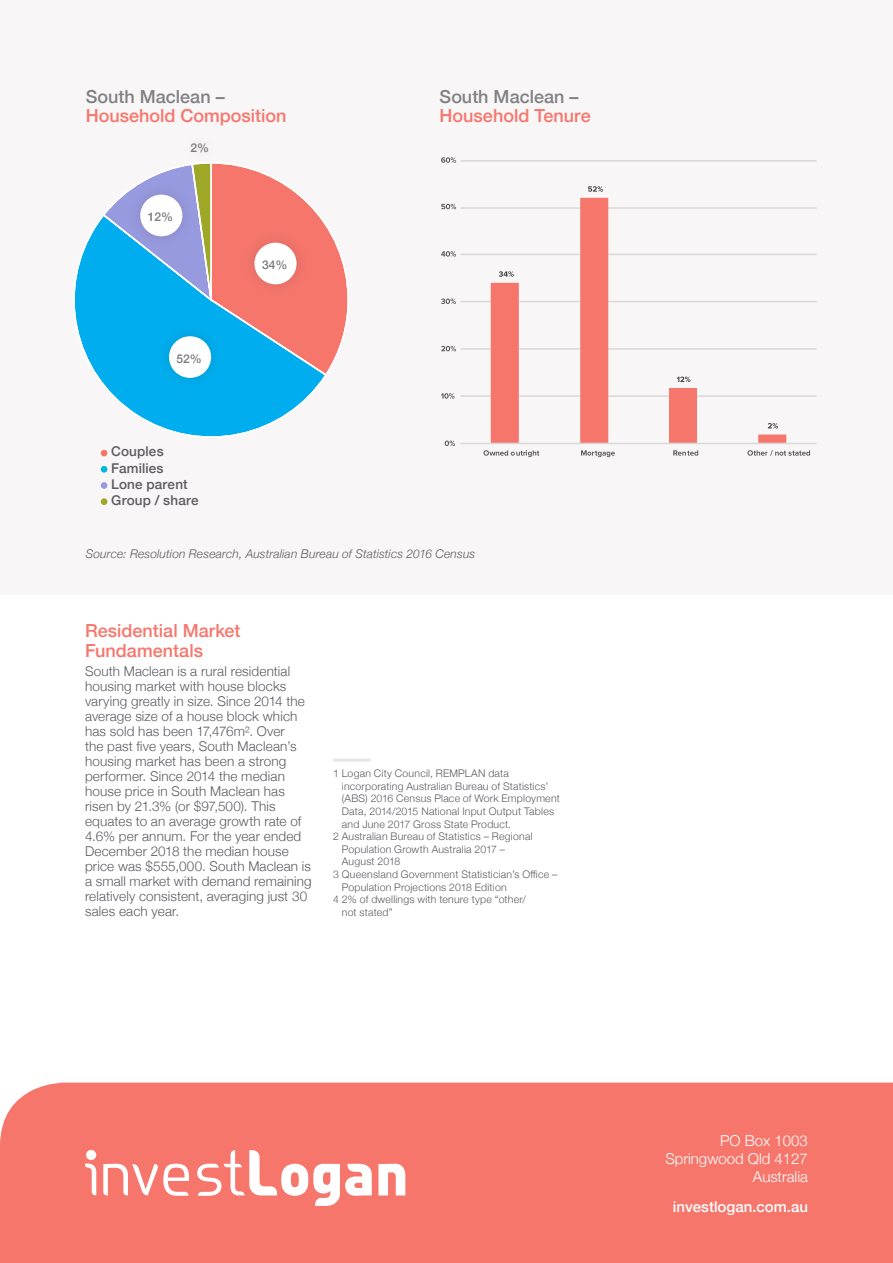
<style>
.page{position:relative;width:893px;height:1263px;background:#fff}
.page>*{position:absolute;margin:0;border:0;box-sizing:border-box;transform-origin:0 0}
.t1{font:500 18px/19.5px "Helvetica Neue";color:#f6766c}
.t2{font:500 18px "Helvetica Neue";color:#818185}
.t3{font:300 15px/18px "Helvetica Neue";color:#fff;text-align:right}
.t4{font:500 15px "Helvetica Neue";color:#fff}
.t5{font:300 13.5px/15px "Helvetica Neue";letter-spacing:.01em;color:#5b5c61}
.t6{font:500 13.5px/16.2px "Helvetica Neue";letter-spacing:.01em;color:#5b5c61}
.t7{font:italic 300 12px "Helvetica Neue";letter-spacing:.015em;color:#5b5c61}
.t8{font:500 12px "Helvetica Neue";color:#79797e}
.t9{font:300 10.5px "Helvetica Neue";letter-spacing:.02em;color:#5b5c61}
</style>
<div class="page">
<div style="left:0;top:0;width:893px;height:594px;background:#f8f6f6"></div>
<div style="left:0;top:1082px;width:893px;height:181px;background:#f6766c"></div>
<svg style="left:103px;top:1164px;width:86px;height:32px"></svg>
<svg style="left:197px;top:1150px;width:175px;height:56px"></svg>
<svg style="left:378px;top:1164px;width:27px;height:31px"></svg>
<svg style="left:85px;top:1163px;width:11px;height:32px"></svg>
<div style="left:86px;top:1150px;width:10px;height:10px;background:#fff;border-radius:50%"></div>
<hr style="left:333px;top:758px;width:38px;height:3px;background:#e6e7e9">
<div style="left:101px;top:466px;width:6px;height:7px;background:#00b7e0;border-radius:50%"></div>
<div style="left:101px;top:482px;width:6px;height:7px;background:#989adf;border-radius:50%"></div>
<div style="left:101px;top:498px;width:6px;height:7px;background:#9fa727;border-radius:50%"></div>
<svg style="left:75px;top:220px;width:249px;height:236px"></svg>
<svg style="left:101px;top:164px;width:247px;height:213px"></svg>
<div style="left:155px;top:322px;width:70px;height:70px;background:#00adee"></div>
<div style="left:169px;top:336px;width:42px;height:42px;background:#fff;border-radius:50%"></div>
<div style="left:240px;top:229px;width:71px;height:69px;background:#f5756b"></div>
<div style="left:254px;top:243px;width:43px;height:41px;background:#fff;border-radius:50%"></div>
<div style="left:126px;top:181px;width:70px;height:69px;background:#231f20;opacity:.15"></div>
<div style="left:140px;top:195px;width:42px;height:41px;background:#fff;border-radius:50%"></div>
<div style="left:178px;top:129px;width:43px;height:36px;background:#f8f6f6"></div>
<hr style="left:460px;top:160px;width:356px;height:2px;background:#d8d9d8">
<hr style="left:460px;top:207px;width:356px;height:2px;background:#d8d9d8">
<hr style="left:460px;top:254px;width:356px;height:1px;background:#d8d9d8">
<hr style="left:460px;top:301px;width:356px;height:1px;background:#d8d9d8">
<hr style="left:460px;top:348px;width:356px;height:2px;background:#d8d9d8">
<hr style="left:460px;top:395px;width:356px;height:2px;background:#d8d9d8">
<svg style="left:491px;top:198px;width:295px;height:245px"></svg>
<hr style="left:460px;top:443px;width:356px;height:1px;background:#d8d9d8">
<svg style="left:499px;top:271px;width:15px;height:6px"></svg>
<svg style="left:588px;top:186px;width:15px;height:6px"></svg>
<svg style="left:677px;top:377px;width:13px;height:5px"></svg>
<svg style="left:768px;top:423px;width:10px;height:5px"></svg>
<svg style="left:445px;top:441px;width:10px;height:5px"></svg>
<svg style="left:441px;top:393px;width:14px;height:6px"></svg>
<svg style="left:441px;top:346px;width:15px;height:5px"></svg>
<svg style="left:441px;top:298px;width:15px;height:6px"></svg>
<svg style="left:441px;top:251px;width:15px;height:6px"></svg>
<svg style="left:441px;top:204px;width:15px;height:5px"></svg>
<svg style="left:441px;top:157px;width:15px;height:6px"></svg>
<svg style="left:483px;top:450px;width:56px;height:7px"></svg>
<svg style="left:581px;top:450px;width:34px;height:7px"></svg>
<svg style="left:673px;top:450px;width:25px;height:6px"></svg>
<svg style="left:747px;top:450px;width:63px;height:6px"></svg>
<h1 class="t2" style="left:86px;top:82px;width:140px">South Maclean –</h1>
<h1 class="t1" style="left:86px;top:104px;width:202px">Household Composition</h1>
<p class="t8" style="left:190px;top:138px;width:20px">2%</p>
<p class="t8" style="left:148px;top:207px;width:27px">12%</p>
<p class="t8" style="left:177px;top:349px;width:27px">52%</p>
<p class="t6" style="left:111px;top:442px;width:89px">Couples<br>Families<br>Lone parent<br>Group / share</p>
<p class="t8" style="left:262px;top:255px;width:27px">34%</p>
<h1 class="t2" style="left:440px;top:82px;width:140px">South Maclean –</h1>
<h1 class="t1" style="left:440px;top:104px;width:153px">Household Tenure</h1>
<p class="t7" style="left:86px;top:544px;width:391px">Source: Resolution Research, Australian Bureau of Statistics 2016 Census</p>
<h1 class="t1" style="left:85px;top:619px;width:157px">Residential Market<br>Fundamentals</h1>
<p class="t5" style="left:85px;top:662px;width:228px">South Maclean is a rural residential housing market with house blocks varying greatly in size. Since 2014 the average size of a house block which has sold has been 17,476m². Over<br>the past five years, South Maclean’s housing market has been a strong performer. Since 2014 the median house price in South Maclean has risen by 21.3% (or $97,500). This equates to an average growth rate of 4.6% per annum. For the year ended December 2018 the median house price was $555,000. South Maclean is a small market with demand remaining relatively consistent, averaging just 30 sales each year.</p>
<p class="t9" style="left:333px;top:765px;width:177px">1 Logan City Council, REMPLAN data</p>
<p class="t9" style="left:342px;top:778px;width:208px">incorporating Australian Bureau of Statistics’</p>
<p class="t9" style="left:342px;top:790px;width:220px">(ABS) 2016 Census Place of Work Employment</p>
<p class="t9" style="left:342px;top:803px;width:214px">Data, 2014/2015 National Input Output Tables</p>
<p class="t9" style="left:342px;top:815px;width:171px">and June 2017 Gross State Product.</p>
<p class="t9" style="left:333px;top:828px;width:201px">2 Australian Bureau of Statistics – Regional</p>
<p class="t9" style="left:342px;top:841px;width:165px">Population Growth Australia 2017 –</p>
<p class="t9" style="left:342px;top:853px;width:60px">August 2018</p>
<p class="t9" style="left:333px;top:866px;width:226px">3 Queensland Government Statistician’s Office –</p>
<p class="t9" style="left:342px;top:878px;width:166px">Population Projections 2018 Edition</p>
<p class="t9" style="left:333px;top:891px;width:194px">4 2% of dwellings with tenure type “other/</p>
<p class="t9" style="left:342px;top:904px;width:52px">not stated”</p>
<p class="t3" style="left:665px;top:1130px;width:144px">PO Box 1003<br>Springwood Qld 4127<br>Australia</p>
<p class="t4" style="left:673px;top:1195px;width:137px">investlogan.com.au</p>
</div>
